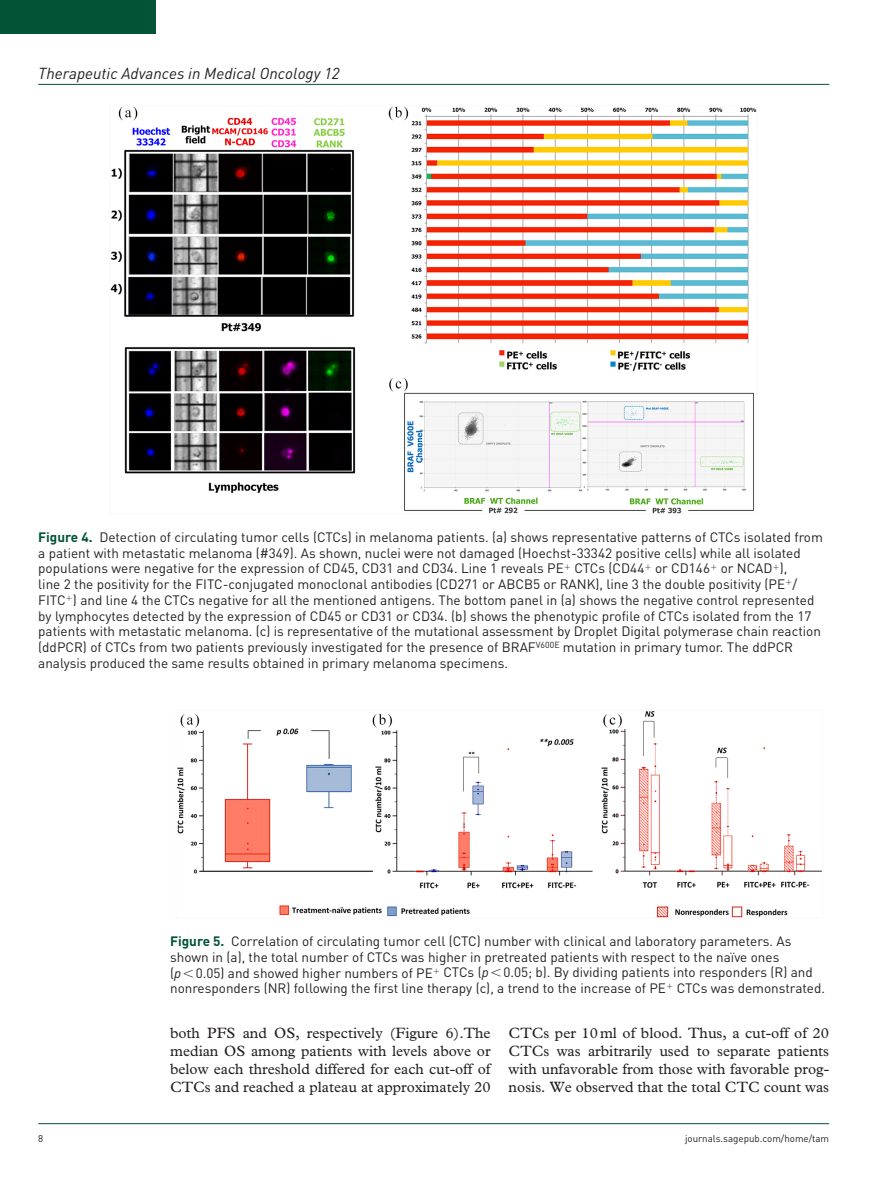
<style>
.page{position:relative;width:893px;height:1191px;background:#fff}
.page>*{position:absolute;margin:0;border:0;box-sizing:border-box;transform-origin:0 0}
.t1{font:italic 15.75px "DIN";color:#231f20}
.t2{font:15px/18px "Plantin Std";color:#231f20;text-align:justify}
.t3{font:13.5px/15.8px "DIN";color:#231f20}
.t4{font:9.75px "DIN";color:#231f20}
.s1{font-weight:700;color:#015436}
.s2{font-style:italic}
</style>
<div class="page">
<hr style="left:38px;top:84px;width:791px;height:1px;background:#015436">
<hr style="left:38px;top:1123px;width:791px;height:1px;background:#015436">
<div style="left:0;top:0;width:155px;height:34px;background:#015436"></div>
<img style="left:176px;top:711px;width:647px;height:207px">
<img style="left:110px;top:106px;width:647px;height:408px">
<p class="t1" style="left:38px;top:63px;width:303px">Therapeutic Advances in Medical Oncology 12</p>
<p class="t3" style="left:38px;top:529px;width:786px"><span class="s1">Figure 4.</span> Detection of circulating tumor cells (CTCs) in melanoma patients. (a) shows representative patterns of CTCs isolated from a patient with metastatic melanoma (#349). As shown, nuclei were not damaged (Hoechst-33342 positive cells) while all isolated populations were negative for the expression of CD45, CD31 and CD34. Line 1 reveals PE CTCs (CD44 or CD146 or NCAD ),<br>line 2 the positivity for the FITC-conjugated monoclonal antibodies (CD271 or ABCB5 or RANK), line 3 the double positivity (PE / FITC ) and line 4 the CTCs negative for all the mentioned antigens. The bottom panel in (a) shows the negative control represented by lymphocytes detected by the expression of CD45 or CD31 or CD34. (b) shows the phenotypic profile of CTCs isolated from the 17 patients with metastatic melanoma. (c) is representative of the mutational assessment by Droplet Digital polymerase chain reaction (ddPCR) of CTCs from two patients previously investigated for the presence of BRAF<sup>V600E</sup> mutation in primary tumor. The ddPCR analysis produced the same results obtained in primary melanoma specimens.</p>
<p class="t3" style="left:170px;top:933px;width:656px"><span class="s1">Figure 5.</span> Correlation of circulating tumor cell (CTC) number with clinical and laboratory parameters. As shown in (a), the total number of CTCs was higher in pretreated patients with respect to the naïve ones<br>(<span class="s2">p</span> 0.05) and showed higher numbers of PE CTCs (<span class="s2">p</span> 0.05; b). By dividing patients into responders (R) and nonresponders (NR) following the first line therapy (c), a trend to the increase of PE CTCs was demonstrated.</p>
<p class="t2" style="left:170px;top:1024px;width:322px">both PFS and OS, respectively (Figure 6).The median OS among patients with levels above or below each threshold differed for each cut-off of CTCs and reached a plateau at approximately 20</p>
<p class="t2" style="left:509px;top:1024px;width:322px">CTCs per 10ml of blood. Thus, a cut-off of 20<br>CTCs was arbitrarily used to separate patients with unfavorable from those with favorable prog&shy;nosis. We observed that the total CTC count was</p>
<p class="t4" style="left:38px;top:1132px;width:7px">8</p>
<p class="t4" style="left:685px;top:1132px;width:146px">journals.sagepub.com/home/tam</p>
</div>
